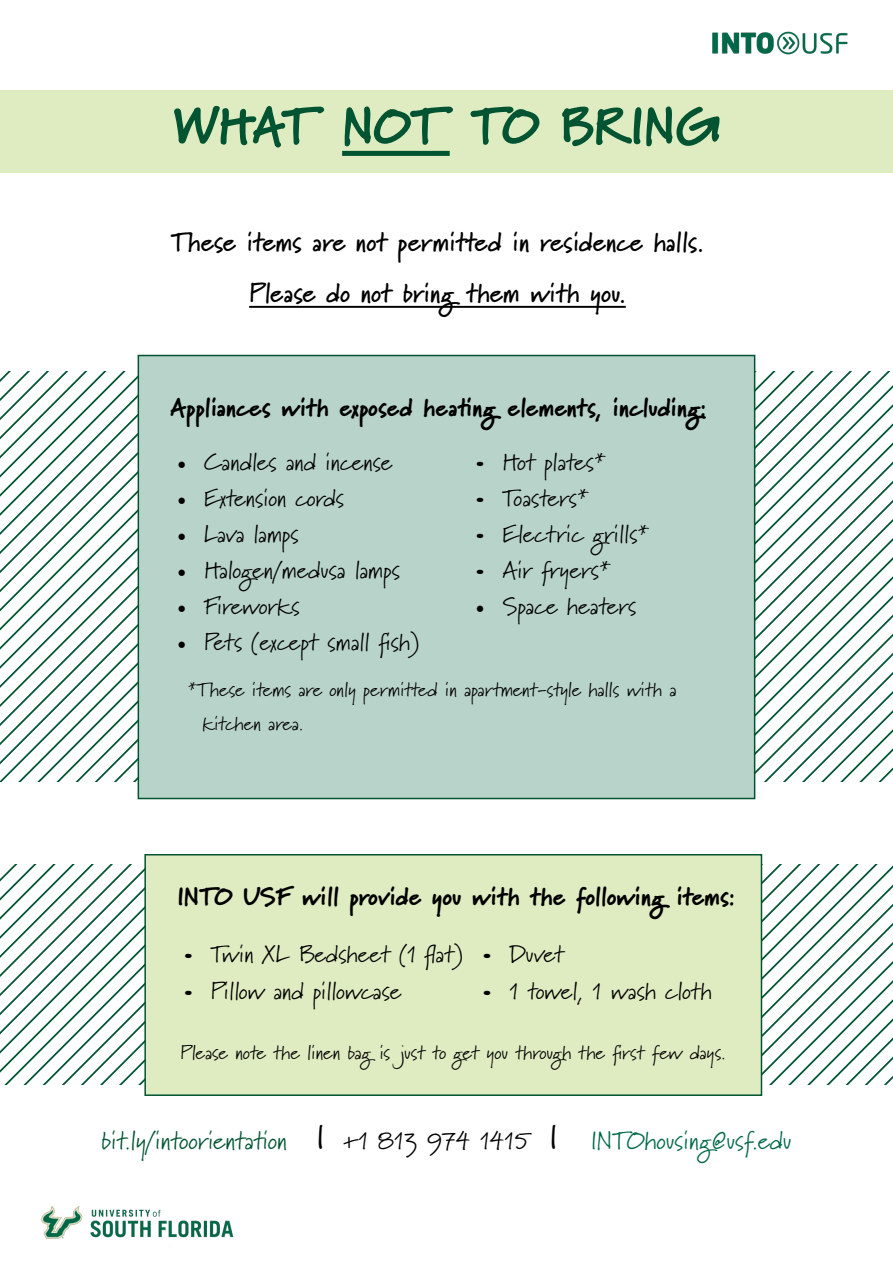
<style>
.page{position:relative;width:893px;height:1263px;background:#fff}
.page>*{position:absolute;margin:0;border:0;box-sizing:border-box;transform-origin:0 0}
.t1{font:900 52.5px "Marydale";letter-spacing:-.01em;color:#005432}
.t2{font:700 27px/51px "Marydale";color:#000;text-align:center}
.t3{font:900 25.5px "Marydale";color:#000}
.t4{font:25.5px "Marydale";color:#005432}
.t5{font:24px "Marydale";color:#000}
.t6{font:19.5px/34.5px "Marydale";color:#000}
.s1{font-family:"Minion Pro"}
.s2{font-weight:700;font-size:31.5px;color:#000}
.s3{color:#000}
.s4{color:#006848}
</style>
<div class="page">
<svg style="left:0;top:371px;width:138px;height:411px"></svg>
<svg style="left:755px;top:371px;width:138px;height:411px"></svg>
<div style="left:138px;top:355px;width:617px;height:444px;background:#b8d3c9;border:2px solid #005432"></div>
<div style="left:0;top:90px;width:893px;height:82px;background:#dfecc1"></div>
<img style="left:41px;top:1206px;width:193px;height:33px">
<img style="left:712px;top:31px;width:136px;height:24px">
<div style="left:342px;top:151px;width:108px;height:5px;background:#005432"></div>
<hr style="left:249px;top:306px;width:377px;height:2px;background:#000">
<svg style="left:0;top:864px;width:144px;height:220px"></svg>
<svg style="left:762px;top:864px;width:131px;height:220px"></svg>
<div style="left:144px;top:854px;width:618px;height:242px;background:#dfecc1;border:2px solid #005432"></div>
<h1 class="t1" style="left:172px;top:95px;width:550px">WHAT NOT TO BRING</h1>
<p class="t2" style="left:171px;top:216px;width:534px">These items are not permitted in residence halls.<br>Please do not bring them with you.</p>
<p class="t3" style="left:170px;top:393px;width:538px">Appliances with exposed heating elements, including:</p>
<p class="t5" style="left:177px;top:448px;width:217px"><span class="s1">•</span> Candles and incense</p>
<p class="t5" style="left:177px;top:484px;width:168px"><span class="s1">•</span> Extension cords</p>
<p class="t5" style="left:177px;top:520px;width:123px"><span class="s1">•</span> Lava lamps</p>
<p class="t5" style="left:177px;top:556px;width:224px"><span class="s1">•</span> Halogen/medusa lamps</p>
<p class="t5" style="left:177px;top:592px;width:124px"><span class="s1">•</span> Fireworks</p>
<p class="t5" style="left:177px;top:628px;width:244px"><span class="s1">•</span> Pets (except small fish)</p>
<p class="t5" style="left:476px;top:448px;width:132px">• Hot plates*</p>
<p class="t5" style="left:476px;top:484px;width:115px">• Toasters*</p>
<p class="t5" style="left:476px;top:520px;width:175px">• Electric grills*</p>
<p class="t5" style="left:476px;top:556px;width:137px">• Air fryers*</p>
<p class="t5" style="left:476px;top:592px;width:162px"><span class="s1">•</span> Space heaters</p>
<p class="t6" style="left:203px;top:672px;width:475px;text-indent:-15px">*These items are only permitted in apartment-style halls with a kitchen area.</p>
<p class="t3" style="left:177px;top:881px;width:560px">INTO USF will provide you with the following items:</p>
<p class="t5" style="left:184px;top:939px;width:281px">• Twin XL Bedsheet (1 flat)</p>
<p class="t5" style="left:184px;top:977px;width:219px">• Pillow and pillowcase</p>
<p class="t5" style="left:482px;top:939px;width:83px">• Duvet</p>
<p class="t5" style="left:482px;top:977px;width:231px">• 1 towel, 1 wash cloth</p>
<p class="t6" style="left:181px;top:1035px;width:546px">Please note the linen bag is just to get you through the first few days.</p>
<p class="t4" style="left:101px;top:1125px;width:692px">bit.ly/intoorientation <span class="s2">|</span> <span class="s3">+1 813 974 1415</span> <span class="s2">|</span> <span class="s4">INTOhousing@usf.edu</span></p>
</div>
